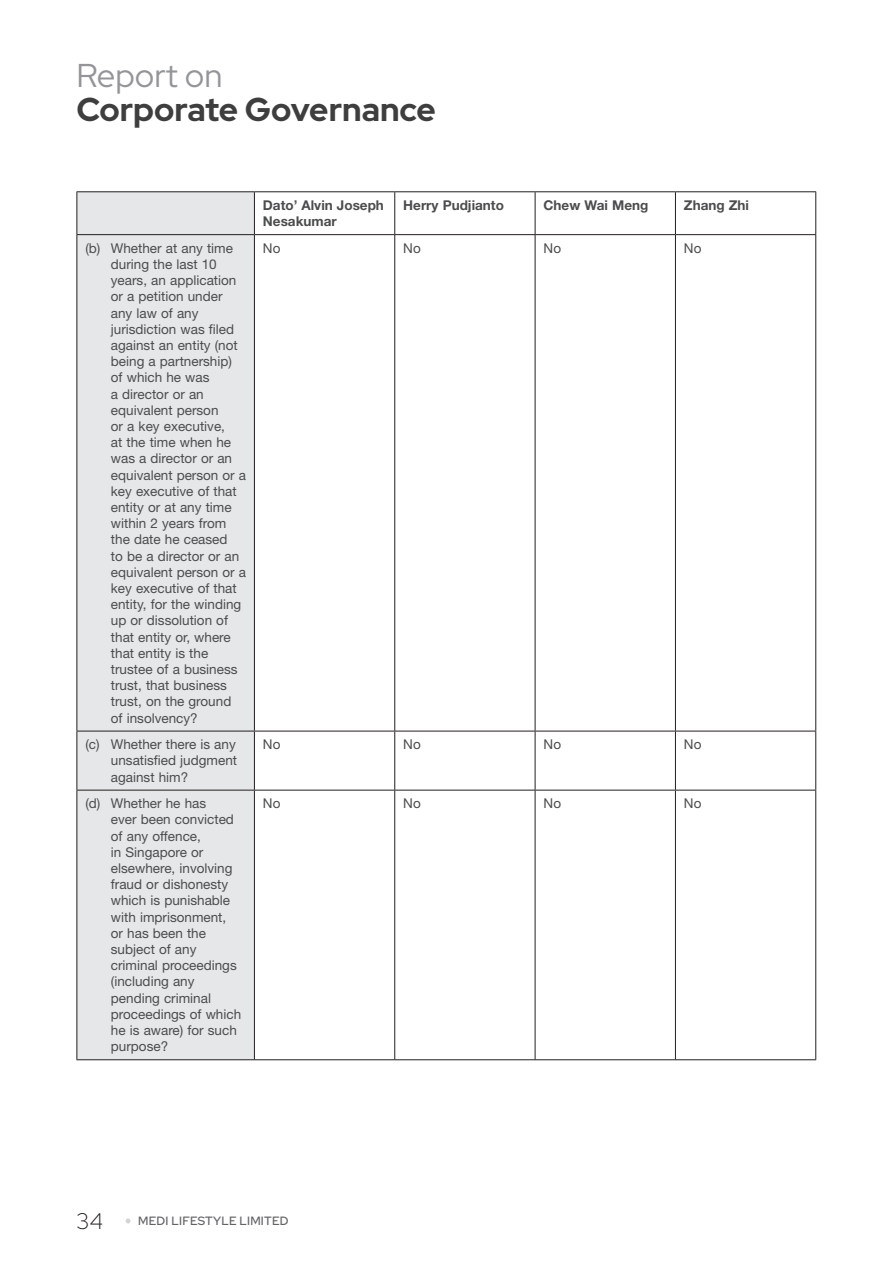
<style>
.page{position:relative;width:893px;height:1263px;background:#fff}
.page>*{position:absolute;margin:0;border:0;box-sizing:border-box;transform-origin:0 0}
.t1{font:700 33px "Red Hat Display";color:#3e3e3f}
.t2{font:33px "Red Hat Display";color:#939598}
.t3{font:300 22.5px "Red Hat Display";color:#231f20}
.t4{font:13.5px/16.2px "Helvetica Neue LT Std";color:#4b4c4d}
.t5{font:700 13.5px/16.2px "Helvetica Neue LT Std";color:#4b4c4d}
.t6{font:600 12px "Red Hat Display";letter-spacing:.02em;color:#636366}
</style>
<div class="page">
<svg style="left:126px;top:1219px;width:4px;height:4px"></svg>
<div style="left:77px;top:192px;width:177px;height:867px;background:#e6e7e9"></div>
<hr style="left:76px;top:191px;width:178px;height:1px;background:#231f20">
<hr style="left:76px;top:192px;width:1px;height:42px;background:#231f20">
<hr style="left:254px;top:191px;width:141px;height:1px;background:#231f20">
<hr style="left:254px;top:192px;width:1px;height:42px;background:#231f20">
<hr style="left:395px;top:191px;width:140px;height:1px;background:#231f20">
<hr style="left:394px;top:192px;width:1px;height:42px;background:#231f20">
<hr style="left:535px;top:191px;width:140px;height:1px;background:#231f20">
<hr style="left:535px;top:192px;width:1px;height:42px;background:#231f20">
<hr style="left:675px;top:191px;width:141px;height:1px;background:#231f20">
<hr style="left:675px;top:192px;width:1px;height:42px;background:#231f20">
<hr style="left:815px;top:192px;width:1px;height:42px;background:#231f20">
<hr style="left:76px;top:234px;width:178px;height:1px;background:#231f20">
<hr style="left:76px;top:235px;width:1px;height:496px;background:#231f20">
<hr style="left:254px;top:234px;width:141px;height:1px;background:#231f20">
<hr style="left:254px;top:235px;width:1px;height:496px;background:#231f20">
<hr style="left:395px;top:234px;width:140px;height:1px;background:#231f20">
<hr style="left:394px;top:235px;width:1px;height:496px;background:#231f20">
<hr style="left:535px;top:234px;width:140px;height:1px;background:#231f20">
<hr style="left:535px;top:235px;width:1px;height:496px;background:#231f20">
<hr style="left:675px;top:234px;width:141px;height:1px;background:#231f20">
<hr style="left:675px;top:235px;width:1px;height:496px;background:#231f20">
<hr style="left:815px;top:235px;width:1px;height:496px;background:#231f20">
<hr style="left:76px;top:731px;width:178px;height:1px;background:#231f20">
<hr style="left:76px;top:731px;width:1px;height:59px;background:#231f20">
<hr style="left:254px;top:731px;width:141px;height:1px;background:#231f20">
<hr style="left:254px;top:731px;width:1px;height:59px;background:#231f20">
<hr style="left:395px;top:731px;width:140px;height:1px;background:#231f20">
<hr style="left:394px;top:731px;width:1px;height:59px;background:#231f20">
<hr style="left:535px;top:731px;width:140px;height:1px;background:#231f20">
<hr style="left:535px;top:731px;width:1px;height:59px;background:#231f20">
<hr style="left:675px;top:731px;width:141px;height:1px;background:#231f20">
<hr style="left:675px;top:731px;width:1px;height:59px;background:#231f20">
<hr style="left:815px;top:731px;width:1px;height:59px;background:#231f20">
<hr style="left:76px;top:790px;width:178px;height:1px;background:#231f20">
<hr style="left:76px;top:791px;width:1px;height:268px;background:#231f20">
<hr style="left:254px;top:790px;width:141px;height:1px;background:#231f20">
<hr style="left:254px;top:791px;width:1px;height:268px;background:#231f20">
<hr style="left:395px;top:790px;width:140px;height:1px;background:#231f20">
<hr style="left:394px;top:791px;width:1px;height:268px;background:#231f20">
<hr style="left:535px;top:790px;width:140px;height:1px;background:#231f20">
<hr style="left:535px;top:791px;width:1px;height:268px;background:#231f20">
<hr style="left:675px;top:790px;width:141px;height:1px;background:#231f20">
<hr style="left:675px;top:791px;width:1px;height:268px;background:#231f20">
<hr style="left:815px;top:791px;width:1px;height:268px;background:#231f20">
<hr style="left:76px;top:1059px;width:740px;height:1px;background:#231f20">
<h1 class="t2" style="left:76px;top:53px;width:148px">Report on</h1>
<h1 class="t1" style="left:76px;top:88px;width:361px">Corporate Governance</h1>
<p class="t5" style="left:263px;top:198px;width:123px">Dato’ Alvin Joseph<br>Nesakumar</p>
<p class="t5" style="left:403px;top:198px;width:102px">Herry Pudjianto</p>
<p class="t5" style="left:544px;top:198px;width:106px">Chew Wai Meng</p>
<p class="t5" style="left:684px;top:198px;width:67px">Zhang Zhi</p>
<p class="t4" style="left:111px;top:241px;width:136px;text-indent:-26px">(b) Whether at any time during the last 10 years, an application or a petition under any law of any jurisdiction was filed against an entity (not being a partnership) of which he was<br>a director or an equivalent person<br>or a key executive,<br>at the time when he was a director or an equivalent person or a key executive of that entity or at any time within 2 years from the date he ceased<br>to be a director or an equivalent person or a key executive of that entity, for the winding up or dissolution of that entity or, where that entity is the trustee of a business trust, that business trust, on the ground of insolvency?</p>
<p class="t4" style="left:263px;top:241px;width:19px">No</p>
<p class="t4" style="left:403px;top:241px;width:19px">No</p>
<p class="t4" style="left:544px;top:241px;width:19px">No</p>
<p class="t4" style="left:684px;top:241px;width:19px">No</p>
<p class="t4" style="left:111px;top:738px;width:128px;text-align:justify;text-indent:-26px">(c) Whether there is any unsatisfied judgment against him?</p>
<p class="t4" style="left:263px;top:738px;width:19px">No</p>
<p class="t4" style="left:403px;top:738px;width:19px">No</p>
<p class="t4" style="left:544px;top:738px;width:19px">No</p>
<p class="t4" style="left:684px;top:738px;width:19px">No</p>
<p class="t4" style="left:111px;top:797px;width:132px;text-indent:-26px">(d) Whether he has<br>ever been convicted of any offence,<br>in Singapore or elsewhere, involving fraud or dishonesty which is punishable with imprisonment, or has been the subject of any criminal proceedings (including any pending criminal proceedings of which he is aware) for such purpose?</p>
<p class="t4" style="left:263px;top:797px;width:19px">No</p>
<p class="t4" style="left:403px;top:797px;width:19px">No</p>
<p class="t4" style="left:544px;top:797px;width:19px">No</p>
<p class="t4" style="left:684px;top:797px;width:19px">No</p>
<h2 class="t3" style="left:76px;top:1206px;width:28px">34</h2>
<p class="t6" style="left:138px;top:1213px;width:152px">MEDI LIFESTYLE LIMITED</p>
</div>
